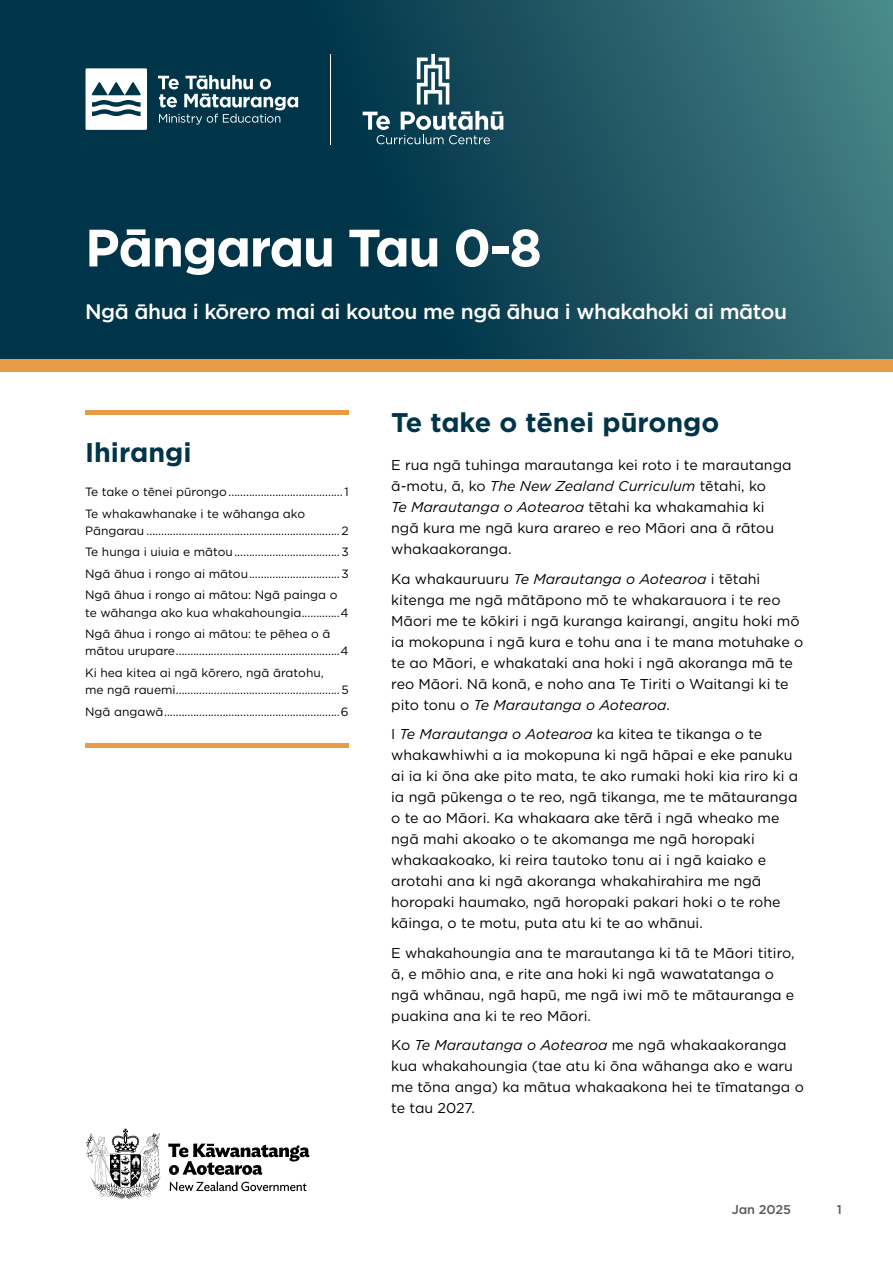
<style>
.page{position:relative;width:893px;height:1263px;background:#fff}
.page>*{position:absolute;margin:0;border:0;box-sizing:border-box;transform-origin:0 0}
.t1{font:700 52.5px "Gotham";letter-spacing:-.03em;color:#fff}
.H3{font:700 27px "Gotham";color:#003449}
.H3_-_Heading{font:500 21px "Gotham";letter-spacing:-.02em;color:#fff}
.Body{font:14.25px/21px "Gotham";color:#000}
.Body-2{font:500 12.75px "Gotham";letter-spacing:-.01em;color:#58595b}
.t2{font:12px/17.2px "Gotham";color:#000}
.s1{font-style:italic}
</style>
<div class="page">
<svg style="left:0;top:0;width:893px;height:359px;background:#154a5a"></svg>
<div style="left:0;top:359px;width:893px;height:13px;background:#e79b44"></div>
<svg style="left:168px;top:1143px;width:141px;height:32px"></svg>
<svg style="left:170px;top:1181px;width:136px;height:10px"></svg>
<svg style="left:86px;top:1129px;width:75px;height:70px"></svg>
<svg style="left:363px;top:111px;width:140px;height:33px"></svg>
<hr style="left:330px;top:54px;width:1px;height:90px;background:#fff">
<svg style="left:417px;top:54px;width:32px;height:51px"></svg>
<svg style="left:86px;top:68px;width:61px;height:62px"></svg>
<svg style="left:158px;top:75px;width:140px;height:50px"></svg>
<div style="left:85px;top:743px;width:264px;height:5px;background:#e79b44"></div>
<div style="left:85px;top:410px;width:264px;height:5px;background:#e79b44"></div>
<h1 class="t1" style="left:85px;top:213px;width:458px">Pāngarau Tau 0-8</h1>
<p class="H3_-_Heading" style="left:85px;top:298px;width:704px">Ngā āhua i kōrero mai ai koutou me ngā āhua i whakahoki ai mātou</p>
<h2 class="H3" style="left:85px;top:434px;width:108px">Ihirangi</h2>
<p class="t2" style="left:85px;top:483px;width:265px">Te take o tēnei pūrongo.......................................1</p>
<p class="t2" style="left:85px;top:504px;width:265px">Te whakawhanake i te wāhanga ako<br>Pāngarau ..................................................................2</p>
<p class="t2" style="left:85px;top:543px;width:265px">Te hunga i uiuia e mātou....................................3</p>
<p class="t2" style="left:85px;top:565px;width:265px">Ngā āhua i rongo ai mātou...............................3</p>
<p class="t2" style="left:85px;top:586px;width:265px">Ngā āhua i rongo ai mātou: Ngā painga o te wāhanga ako kua whakahoungia.............4</p>
<p class="t2" style="left:85px;top:625px;width:265px">Ngā āhua i rongo ai mātou: te pēhea o ā mātou urupare........................................................4</p>
<p class="t2" style="left:85px;top:664px;width:265px">Ki hea kitea ai ngā kōrero, ngā āratohu,<br>me ngā rauemi........................................................5</p>
<p class="t2" style="left:85px;top:702px;width:265px">Ngā angawā............................................................6</p>
<h2 class="H3" style="left:391px;top:404px;width:330px">Te take o tēnei pūrongo</h2>
<p class="Body" style="left:391px;top:454px;width:402px">E rua ngā tuhinga marautanga kei roto i te marautanga ā-motu, ā, ko <span class="s1">The New Zealand Curriculum</span> tētahi, ko<br><span class="s1">Te Marautanga o Aotearoa</span> tētahi ka whakamahia ki ngā kura me ngā kura arareo e reo Māori ana ā rātou whakaakoranga.</p>
<p class="Body" style="left:391px;top:568px;width:414px">Ka whakauruuru <span class="s1">Te Marautanga o Aotearoa</span> i tētahi kitenga me ngā mātāpono mō te whakarauora i te reo Māori me te kōkiri i ngā kuranga kairangi, angitu hoki mō ia mokopuna i ngā kura e tohu ana i te mana motuhake o te ao Māori, e whakataki ana hoki i ngā akoranga mā te reo Māori. Nā konā, e noho ana Te Tiriti o Waitangi ki te pito tonu o <span class="s1">Te Marautanga o Aotearoa</span>.</p>
<p class="Body" style="left:391px;top:723px;width:409px">I <span class="s1">Te Marautanga o Aotearoa</span> ka kitea te tikanga o te whakawhiwhi a ia mokopuna ki ngā hāpai e eke panuku ai ia ki ōna ake pito mata, te ako rumaki hoki kia riro ki a ia ngā pūkenga o te reo, ngā tikanga, me te mātauranga o te ao Māori. Ka whakaara ake tērā i ngā wheako me ngā mahi akoako o te akomanga me ngā horopaki whakaakoako, ki reira tautoko tonu ai i ngā kaiako e arotahi ana ki ngā akoranga whakahirahira me ngā horopaki haumako, ngā horopaki pakari hoki o te rohe kāinga, o te motu, puta atu ki te ao whānui.</p>
<p class="Body" style="left:391px;top:942px;width:405px">E whakahoungia ana te marautanga ki tā te Māori titiro, ā, e mōhio ana, e rite ana hoki ki ngā wawatatanga o ngā whānau, ngā hapū, me ngā iwi mō te mātauranga e puakina ana ki te reo Māori.</p>
<p class="Body" style="left:391px;top:1034px;width:414px">Ko <span class="s1">Te Marautanga o Aotearoa</span> me ngā whakaakoranga kua whakahoungia (tae atu ki ōna wāhanga ako e waru me tōna anga) ka mātua whakaakona hei te tīmatanga o te tau 2027.</p>
<p class="Body-2" style="left:732px;top:1201px;width:61px">Jan 2025</p>
<p class="Body-2" style="left:837px;top:1201px;width:7px">1</p>
</div>
